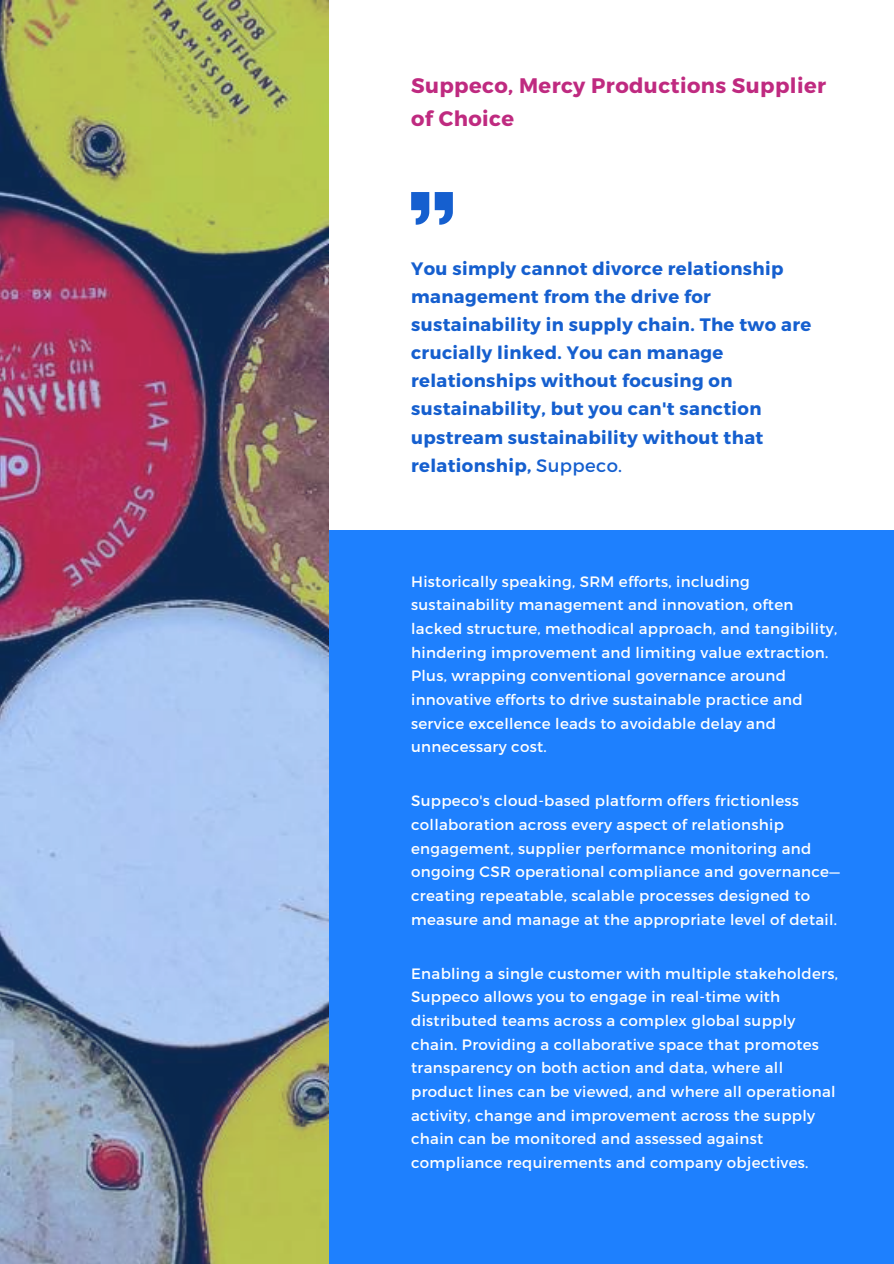
<style>
.page{position:relative;width:894px;height:1264px;background:#fff}
.page>*{position:absolute;margin:0;border:0;box-sizing:border-box;transform-origin:0 0}
.t1{font:700 21px/32.7px "Montserrat";letter-spacing:.02em;color:#bf2a80}
.t2{font:700 18px/28.2px "Montserrat";letter-spacing:.02em;color:#155fcf}
.t3{font:15px/23.7px "Montserrat";letter-spacing:.02em;color:#fff}
.s1{font-weight:400}
</style>
<div class="page">
<div style="left:0;top:0;width:893px;height:1263px;background:#1e80fe"></div>
<div style="left:329px;top:0;width:564px;height:529px;background:#fff"></div>
<svg style="left:411px;top:192px;width:41px;height:33px"></svg>
<img style="left:0;top:0;width:329px;height:1263px">
<h1 class="t1" style="left:411px;top:68px;width:416px">Suppeco, Mercy Productions Supplier of Choice</h1>
<p class="t2" style="left:411px;top:253px;width:401px">You simply cannot divorce relationship management from the drive for sustainability in supply chain. The two are crucially linked. You can manage relationships without focusing on sustainability, but you can't sanction upstream sustainability without that relationship, <span class="s1">Suppeco.</span></p>
<p class="t3" style="left:411px;top:568px;width:427px">Historically speaking, SRM efforts, including sustainability management and innovation, often lacked structure, methodical approach, and tangibility, hindering improvement and limiting value extraction.<br>Plus, wrapping conventional governance around innovative efforts to drive sustainable practice and service excellence leads to avoidable delay and unnecessary cost.</p>
<p class="t3" style="left:411px;top:788px;width:430px">Suppeco's cloud-based platform offers frictionless collaboration across every aspect of relationship engagement, supplier performance monitoring and ongoing CSR operational compliance and governance— creating repeatable, scalable processes designed to measure and manage at the appropriate level of detail.</p>
<p class="t3" style="left:411px;top:960px;width:428px">Enabling a single customer with multiple stakeholders, Suppeco allows you to engage in real-time with distributed teams across a complex global supply chain. Providing a collaborative space that promotes transparency on both action and data, where all product lines can be viewed, and where all operational activity, change and improvement across the supply chain can be monitored and assessed against compliance requirements and company objectives.</p>
</div>
